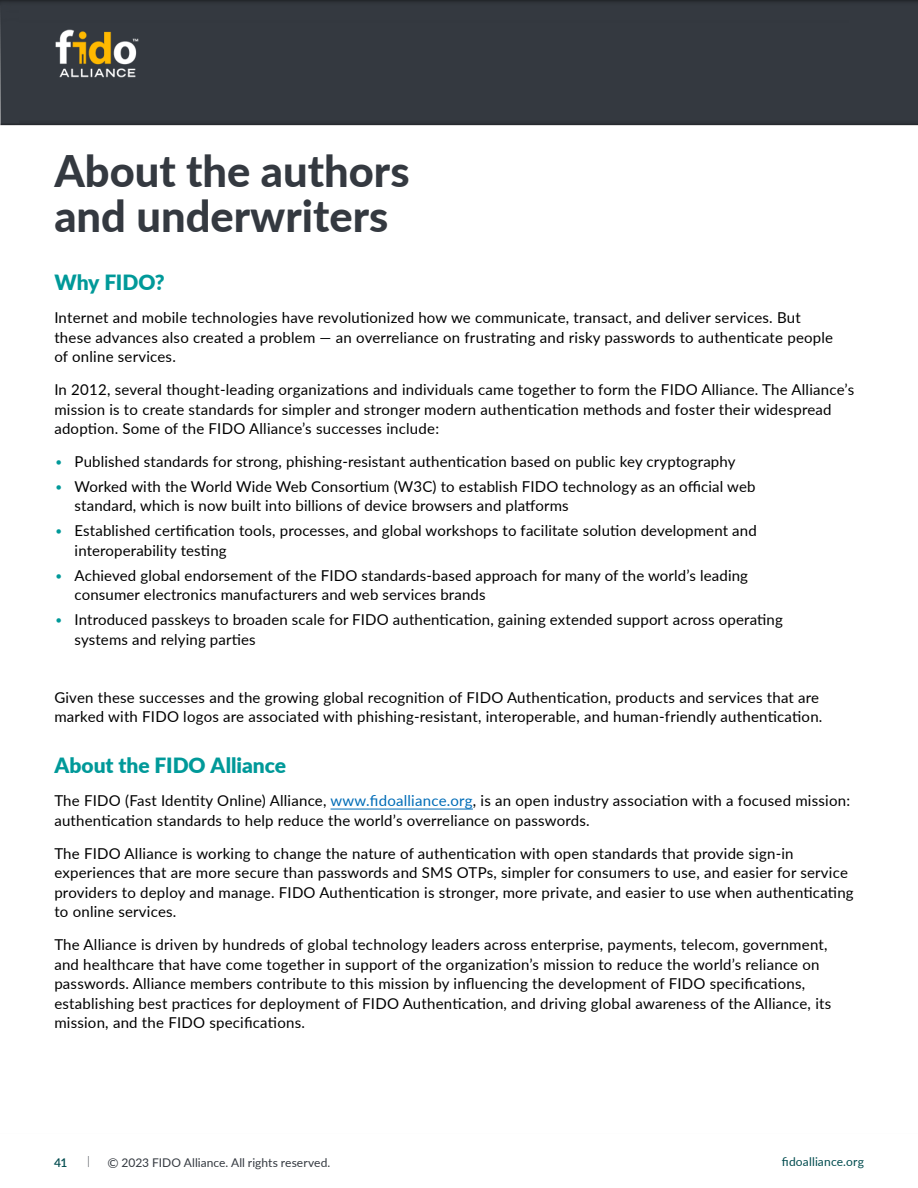
<style>
.page{position:relative;width:918px;height:1188px;background:#fff}
.page>*{position:absolute;margin:0;border:0;box-sizing:border-box;transform-origin:0 0}
.t1{font:800 43.5px/45px "Lato";color:#343940}
.t2{font:900 21px "Lato";color:#099}
.t3{font:15px/19.5px "Lato";letter-spacing:.015em;color:#000}
.t4{font:12px "Lato";letter-spacing:.005em;color:#343940}
.t5{font:12px "Lato";letter-spacing:.015em;color:#004b4e}
.t6{font:600 12px "Lato";color:#004b4e}
.t7{font:300 12px "Lato";color:#343940}
.s1{font-weight:300;color:#099}
.s2{color:#006cb7}
.s3{font-size:13.5px}
</style>
<div class="page">
<hr style="left:331px;top:809px;width:142px;height:1px;background:#006cb7">
<div style="left:0;top:0;width:918px;height:138px;background:#000;opacity:.75"></div>
<img style="left:54px;top:27px;width:88px;height:53px">
<h1 class="t1" style="left:54px;top:147px;width:357px">About the authors and underwriters</h1>
<h2 class="t2" style="left:54px;top:267px;width:112px">Why FIDO?</h2>
<p class="t3" style="left:54px;top:307px;width:780px">Internet and mobile technologies have revolutionized how we communicate, transact, and deliver services. But these advances also created a problem — an overreliance on frustrating and risky passwords to authenticate people of online services.</p>
<p class="t3" style="left:54px;top:379px;width:801px">In 2012, several thought-leading organizations and individuals came together to form the FIDO Alliance. The Alliance’s mission is to create standards for simpler and stronger modern authentication methods and foster their widespread adoption. Some of the FIDO Alliance’s successes include:</p>
<p class="t3" style="left:54px;top:451px;width:683px"><span class="s1">•</span> Published standards for strong, phishing-resistant authentication based on public key cryptography</p>
<p class="t3" style="left:75px;top:476px;width:682px;text-indent:-20px"><span class="s1">•</span> Worked with the World Wide Web Consortium (W3C) to establish FIDO technology as an official web standard, which is now built into billions of device browsers and platforms</p>
<p class="t3" style="left:75px;top:521px;width:684px;text-indent:-20px"><span class="s1">•</span> Established certification tools, processes, and global workshops to facilitate solution development and interoperability testing</p>
<p class="t3" style="left:75px;top:565px;width:675px;text-indent:-20px"><span class="s1">•</span> Achieved global endorsement of the FIDO standards-based approach for many of the world’s leading consumer electronics manufacturers and web services brands</p>
<p class="t3" style="left:75px;top:609px;width:710px;text-indent:-20px"><span class="s1">•</span> Introduced passkeys to broaden scale for FIDO authentication, gaining extended support across operating systems and relying parties</p>
<p class="t3" style="left:54px;top:687px;width:770px">Given these successes and the growing global recognition of FIDO Authentication, products and services that are marked with FIDO logos are associated with phishing-resistant, interoperable, and human-friendly authentication.</p>
<h2 class="t2" style="left:54px;top:750px;width:233px">About the FIDO Alliance</h2>
<p class="t3" style="left:54px;top:790px;width:797px">The FIDO (Fast Identity Online) Alliance, <span class="s2">www.fidoalliance.org</span>, is an open industry association with a focused mission: authentication standards to help reduce the world’s overreliance on passwords.</p>
<p class="t3" style="left:54px;top:843px;width:801px">The FIDO Alliance is working to change the nature of authentication with open standards that provide sign-in experiences that are more secure than passwords and SMS OTPs, simpler for consumers to use, and easier for service providers to deploy and manage. FIDO Authentication is stronger, more private, and easier to use when authenticating to online services.</p>
<p class="t3" style="left:54px;top:934px;width:778px">The Alliance is driven by hundreds of global technology leaders across enterprise, payments, telecom, government, and healthcare that have come together in support of the organization’s mission to reduce the world’s reliance on passwords. Alliance members contribute to this mission by influencing the development of FIDO specifications, establishing best practices for deployment of FIDO Authentication, and driving global awareness of the Alliance, its mission, and the FIDO specifications.</p>
<p class="t6" style="left:54px;top:1153px;width:15px">41</p>
<p class="t7" style="left:87px;top:1152px;width:4px">|</p>
<p class="t4" style="left:107px;top:1154px;width:224px"><span class="s3">©</span> 2023 FIDO Alliance. All rights reserved.</p>
<p class="t5" style="left:782px;top:1153px;width:84px">fidoalliance.org</p>
</div>
